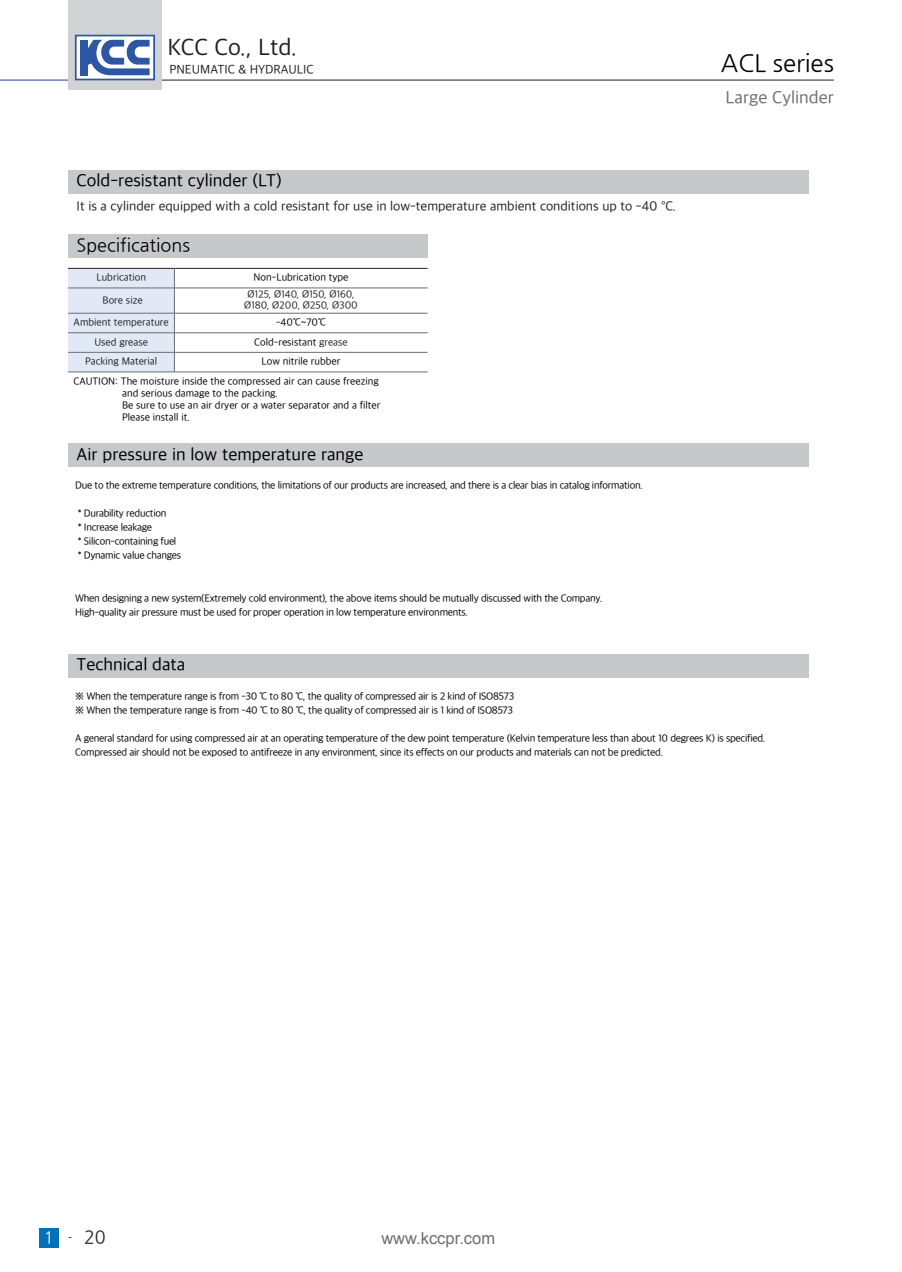
<style>
.page{position:relative;width:902px;height:1272px;background:#fff}
.page>*{position:absolute;margin:0;border:0;box-sizing:border-box;transform-origin:0 0}
.t1{font:24px "Apple SD Gothic Neo";color:#231f20}
.t2{font:24px "Nanum Gothic";color:#000}
.t3{font:18px "Apple SD Gothic Neo";color:#000}
.t4{font:18px "Nanum Gothic";color:#000}
.t5{font:18px "Apple SD Gothic Neo";color:#6c6d70}
.t6{font:18px "Nanum Gothic";color:#231f20}
.t7{font:16.5px "Arial";color:#6c6d70}
.t8{font:13.5px "Apple SD Gothic Neo";color:#231f20}
.t9{font:12.75px "Apple SD Gothic Neo";color:#231f20}
.t10{font:10.5px "Apple SD Gothic Neo";letter-spacing:-.025em;color:#000}
.t11{font:10.5px "Apple SD Gothic Neo";color:#000}
.t12{font:10.5px "Apple SD Gothic Neo";color:#231f20}
.s1{color:#231f20}
.s2{font-size:16.5px;color:#fff}
.s3{font-size:10.5px;color:#000}
</style>
<div class="page">
<div style="left:39px;top:1228px;width:19px;height:19px;background:#0072bc"></div>
<hr style="left:0;top:80px;width:68px;height:1px;background:#223f99">
<hr style="left:161px;top:80px;width:672px;height:1px;background:#231f20">
<div style="left:68px;top:0;width:94px;height:89px;background:#d1d2d4"></div>
<svg style="left:75px;top:35px;width:80px;height:45px"></svg>
<hr style="left:174px;top:268px;width:253px;height:1px;background:#231f20">
<hr style="left:174px;top:288px;width:253px;height:1px;background:#6c6d70">
<hr style="left:174px;top:313px;width:253px;height:1px;background:#6c6d70">
<hr style="left:174px;top:332px;width:253px;height:1px;background:#6c6d70">
<hr style="left:174px;top:352px;width:253px;height:1px;background:#6c6d70">
<svg style="left:68px;top:268px;width:107px;height:103px"></svg>
<hr style="left:68px;top:371px;width:106px;height:1px;background:#6c6d70">
<hr style="left:174px;top:371px;width:253px;height:1px;background:#6c6d70">
<div style="left:68px;top:170px;width:740px;height:23px;background:#c7c8ca"></div>
<div style="left:68px;top:234px;width:359px;height:23px;background:#c7c8ca"></div>
<div style="left:68px;top:444px;width:740px;height:23px;background:#c7c8ca"></div>
<div style="left:68px;top:654px;width:740px;height:23px;background:#c7c8ca"></div>
<h1 class="t1" style="left:167px;top:35px;width:131px">KCC Co., Ltd.</h1>
<p class="t9" style="left:169px;top:62px;width:146px">PNEUMATIC &amp; HYDRAULIC</p>
<p class="t3" style="left:77px;top:171px;width:206px">Cold-resistant cylinder (LT)</p>
<p class="t8" style="left:77px;top:199px;width:601px">It is a cylinder equipped with a cold resistant for use in low-temperature ambient conditions up to -40 °C.</p>
<p class="t4" style="left:77px;top:237px;width:115px">Specifications</p>
<p class="t12" style="left:96px;top:272px;width:51px">Lubrication</p>
<p class="t11" style="left:253px;top:272px;width:96px">Non-Lubrication type</p>
<p class="t12" style="left:102px;top:294px;width:42px">Bore size</p>
<p class="t12" style="left:247px;top:289px;width:108px">Ø125, Ø140, Ø150, Ø160,</p>
<p class="t12" style="left:244px;top:299px;width:115px">Ø180, Ø200, Ø250, Ø300</p>
<p class="t12" style="left:74px;top:317px;width:97px">Ambient temperature</p>
<p class="t10" style="left:276px;top:317px;width:51px">-40℃~70℃</p>
<p class="t12" style="left:94px;top:336px;width:55px">Used grease</p>
<p class="t11" style="left:254px;top:336px;width:95px">Cold-resistant <span class="s1">grease</span></p>
<p class="t12" style="left:85px;top:356px;width:74px">Packing Material</p>
<p class="t11" style="left:261px;top:356px;width:80px">Low nitrile rubber</p>
<p class="t11" style="left:74px;top:375px;width:306px">CAUTION: The moisture inside the compressed air can cause freezing</p>
<p class="t11" style="left:122px;top:387px;width:157px">and serious damage to the packing.</p>
<p class="t11" style="left:122px;top:399px;width:260px">Be sure to use an air dryer or a water separator and a filter</p>
<p class="t11" style="left:122px;top:411px;width:69px">Please install it.</p>
<p class="t3" style="left:77px;top:444px;width:288px">Air pressure in low temperature range</p>
<p class="t10" style="left:75px;top:479px;width:569px">Due to the extreme temperature conditions, the limitations of our products are increased, and there is a clear bias in catalog information.</p>
<p class="t10" style="left:78px;top:507px;width:90px">* Durability reduction</p>
<p class="t10" style="left:78px;top:521px;width:76px">* Increase leakage</p>
<p class="t10" style="left:78px;top:536px;width:100px">* Silicon-containing fuel</p>
<p class="t10" style="left:78px;top:550px;width:105px">* Dynamic value changes</p>
<p class="t10" style="left:75px;top:592px;width:529px">When designing a new system(Extremely cold environment), the above items should be mutually discussed with the Company.</p>
<p class="t10" style="left:75px;top:606px;width:394px">High-quality air pressure must be used for proper operation in low temperature environments.</p>
<p class="t3" style="left:77px;top:655px;width:110px">Technical data</p>
<p class="t2" style="left:720px;top:51px;width:114px">ACL series</p>
<p class="t5" style="left:725px;top:87px;width:110px">Large Cylinder</p>
<p class="t10" style="left:75px;top:690px;width:440px">※ When the temperature range is from -30 ℃ to 80 ℃, the quality of compressed air is 2 kind of ISO8573</p>
<p class="t10" style="left:75px;top:704px;width:439px">※ When the temperature range is from -40 ℃ to 80 ℃, the quality of compressed air is 1 kind of ISO8573</p>
<p class="t10" style="left:75px;top:732px;width:691px">A general standard for using compressed air at an operating temperature of the dew point temperature (Kelvin temperature less than about 10 degrees K) is specified.</p>
<p class="t10" style="left:75px;top:746px;width:589px">Compressed air should not be exposed to antifreeze in any environment, since its effects on our products and materials can not be predicted.</p>
<h2 class="t6" style="left:44px;top:1228px;width:63px"><span class="s2">1</span> <span class="s3">-</span>20</h2>
<h3 class="t7" style="left:381px;top:1227px;width:115px">www.kccpr.com</h3>
</div>
